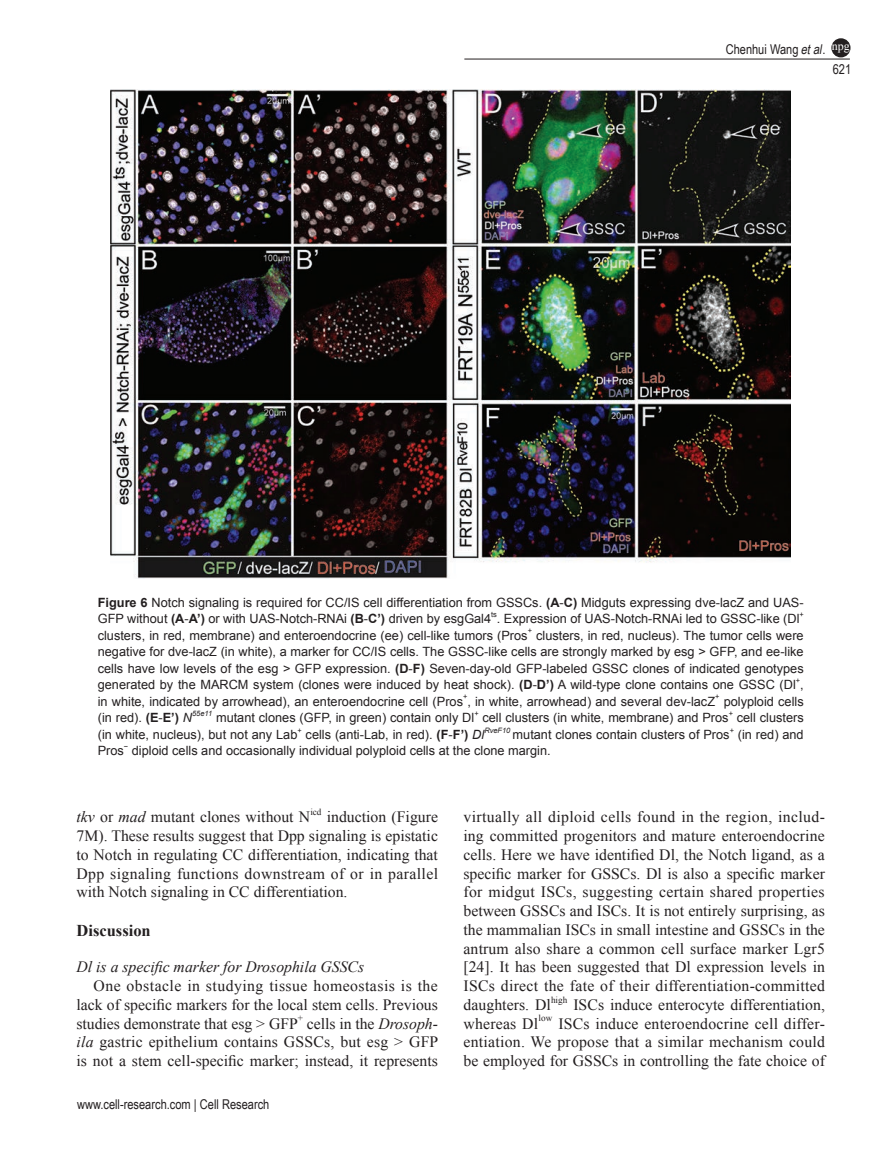
<style>
.page{position:relative;width:893px;height:1170px;background:#fff}
.page>*{position:absolute;margin:0;border:0;box-sizing:border-box;transform-origin:0 0}
.t1{font:700 16.5px "Times New Roman";color:#231f20}
.t2{font:15.75px/18.8px "Times New Roman";color:#231f20;text-align:justify}
.t3{font:italic 15.75px "Times New Roman";color:#231f20}
.t4{font:13.5px "Arial Narrow";color:#231f20}
.t5{font:12.75px/16.5px "Arial";color:#231f20}
.t6{font:12px "Times New Roman";color:#fff}
.t7{font:9.15px "Times New Roman";letter-spacing:.005em;color:#231f20}
.t8{font:7.5px "Arial";color:#231f20}
.t9{font:italic 7.5px "Arial";color:#231f20}
.s1{font-style:italic}
.s2{font-weight:700}
</style>
<div class="page">
<hr style="left:464px;top:59px;width:386px;height:1px;background:#231f20">
<div style="left:832px;top:39px;width:18px;height:18px;background:#231f20;border-radius:50%"></div>
<div style="left:831px;top:38px;width:19px;height:19px;border:2px solid #231f20;border-radius:50%"></div>
<img style="left:111px;top:89px;width:680px;height:489px">
<p class="t4" style="left:726px;top:40px;width:101px">Chenhui Wang <span class="s1">etal</span>.</p>
<p class="t6" style="left:832px;top:38px;width:19px">npg</p>
<p class="t4" style="left:833px;top:59px;width:20px">621</p>
<p class="t5" style="left:98px;top:594px;width:707px"><span class="s2">Figure 6</span> Notch signaling is required for CC/IS cell differentiation from GSSCs. <span class="s2">(A</span>-<span class="s2">C)</span> Midguts expressing dve-lacZ and UAS-<br>GFP without <span class="s2">(A</span>-<span class="s2">A’)</span> or with UAS-Notch-RNAi <span class="s2">(B</span>-<span class="s2">C’)</span> driven by esgGal4 . Expression of UAS-Notch-RNAi led to GSSC-like (Dl</p>
<p class="t8" style="left:491px;top:609px;width:7px">ts</p>
<p class="t8" style="left:799px;top:609px;width:6px">+</p>
<p class="t5" style="left:98px;top:627px;width:431px">clusters, in red, membrane) and enteroendocrine (ee) cell-like tumors (Pros</p>
<p class="t8" style="left:528px;top:626px;width:6px">+</p>
<p class="t5" style="left:98px;top:627px;width:707px;text-align:justify;text-indent:438px">clusters, in red, nucleus). The tumor cells were negative for dve-lacZ (in white), a marker for CC/IS cells. The GSSC-like cells are strongly marked by esg &gt; GFP, and ee-like cells have low levels of the esg &gt; GFP expression. <span class="s2">(D</span>-<span class="s2">F)</span> Seven-day-old GFP-labeled GSSC clones of indicated genotypes generated by the MARCM system (clones were induced by heat shock). <span class="s2">(D</span>-<span class="s2">D’)</span> A wild-type clone contains one GSSC (Dl ,</p>
<p class="t8" style="left:796px;top:675px;width:6px">+</p>
<p class="t8" style="left:463px;top:692px;width:6px">+</p>
<p class="t8" style="left:715px;top:692px;width:6px">+</p>
<p class="t5" style="left:724px;top:693px;width:82px">polyploid cells</p>
<p class="t5" style="left:98px;top:693px;width:619px">in white, indicated by arrowhead), an enteroendocrine cell (Pros , in white, arrowhead) and several dev-lacZ</p>
<p class="t5" style="left:98px;top:709px;width:96px">(in red). <span class="s2">(E</span>-<span class="s2">E’)</span> <span class="s1">N</span></p>
<p class="t9" style="left:192px;top:708px;width:22px">55e11</p>
<p class="t5" style="left:216px;top:709px;width:260px">mutant clones (GFP, in green) contain only Dl</p>
<p class="t8" style="left:474px;top:708px;width:6px">+</p>
<p class="t5" style="left:482px;top:709px;width:248px">cell clusters (in white, membrane) and Pros</p>
<p class="t8" style="left:729px;top:708px;width:6px">+</p>
<p class="t5" style="left:737px;top:709px;width:68px">cell clusters</p>
<p class="t5" style="left:98px;top:726px;width:201px">(in white, nucleus), but not any Lab</p>
<p class="t8" style="left:297px;top:725px;width:6px">+</p>
<p class="t5" style="left:306px;top:726px;width:180px">cells (anti-Lab, in red). <span class="s2">(F</span>-<span class="s2">F’)</span> <span class="s1">Dl</span></p>
<p class="t9" style="left:484px;top:725px;width:28px">RveF10</p>
<p class="t5" style="left:513px;top:726px;width:219px">mutant clones contain clusters of Pros</p>
<p class="t8" style="left:730px;top:725px;width:6px">+</p>
<p class="t5" style="left:738px;top:726px;width:67px">(in red) and</p>
<p class="t5" style="left:98px;top:742px;width:28px">Pros</p>
<p class="t8" style="left:124px;top:741px;width:6px">−</p>
<p class="t5" style="left:132px;top:742px;width:420px">diploid cells and occasionally individual polyploid cells at the clone margin.</p>
<p class="t2" style="left:77px;top:807px;width:235px"><span class="s1">tkv</span> or <span class="s1">mad</span> mutant clones without N</p>
<p class="t7" style="left:310px;top:805px;width:13px">icd</p>
<p class="t2" style="left:77px;top:807px;width:363px;text-indent:250px">induction (Figure 7M). These results suggest that Dpp signaling is epistatic to Notch in regulating CC differentiation, indicating that Dpp signaling functions downstream of or in parallel with Notch signaling in CC differentiation.</p>
<p class="t1" style="left:77px;top:918px;width:76px">Discussion</p>
<p class="t3" style="left:77px;top:956px;width:289px">Dl is a specific marker for Drosophila GSSCs</p>
<p class="t2" style="left:77px;top:976px;width:363px;text-indent:17px">One obstacle in studying tissue homeostasis is the lack of specific markers for the local stem cells. Previous studies demonstrate that esg &gt; GFP</p>
<p class="t7" style="left:298px;top:1011px;width:7px">+</p>
<p class="t2" style="left:77px;top:1013px;width:363px;text-indent:230px">cells in the <span class="s1">Drosoph&shy;ila</span> gastric epithelium contains GSSCs, but esg &gt; GFP is not a stem cell-specific marker; instead, it represents</p>
<p class="t2" style="left:463px;top:807px;width:363px">virtually all diploid cells found in the region, includ&shy;ing committed progenitors and mature enteroendocrine cells. Here we have identified Dl, the Notch ligand, as a specific marker for GSSCs. Dl is also a specific marker for midgut ISCs, suggesting certain shared properties between GSSCs and ISCs. It is not entirely surprising, as the mammalian ISCs in small intestine and GSSCs in the antrum also share a common cell surface marker Lgr5 [24]. It has been suggested that Dl expression levels in ISCs direct the fate of their differentiation-committed daughters. Dl</p>
<p class="t7" style="left:551px;top:993px;width:18px">high</p>
<p class="t2" style="left:573px;top:994px;width:253px">ISCs induce enterocyte differentiation,</p>
<p class="t2" style="left:463px;top:1013px;width:76px">whereas Dl</p>
<p class="t7" style="left:538px;top:1011px;width:16px">low</p>
<p class="t2" style="left:463px;top:1013px;width:363px;text-indent:95px">ISCs induce enteroendocrine cell differ&shy;entiation. We propose that a similar mechanism could be employed for GSSCs in controlling the fate choice of</p>
<p class="t4" style="left:77px;top:1094px;width:194px">www.cell-research.com | Cell Research</p>
</div>
